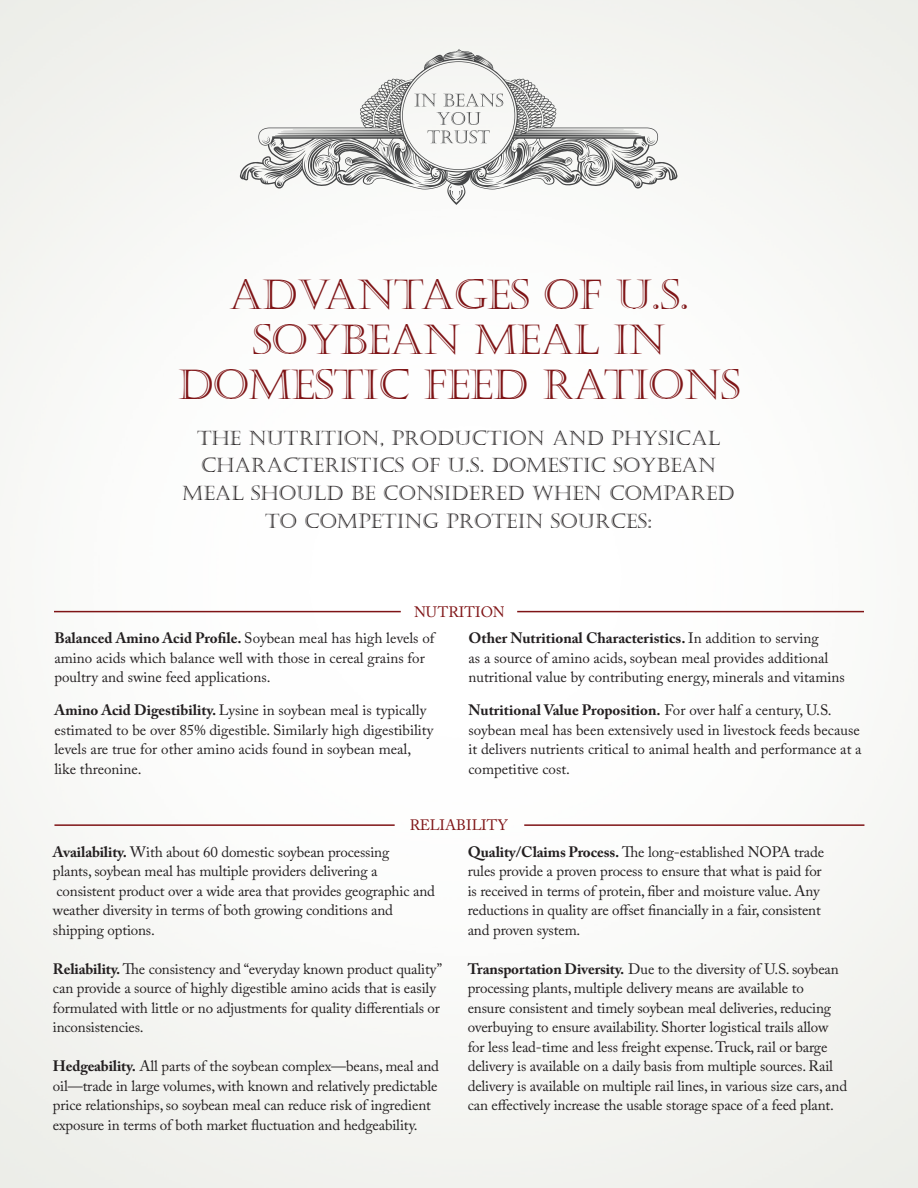
<style>
.page{position:relative;width:918px;height:1188px;background:#fff}
.page>*{position:absolute;margin:0;border:0;box-sizing:border-box;transform-origin:0 0}
.t1{font:41.7px/44.8px "Castellar";letter-spacing:-.02em;color:#7f1416;text-align:center}
.t2{font:20.1px/27.8px "Castellar";color:#231f20}
.t3{font:15px/19.5px "Adobe Caslon Pro";letter-spacing:-.01em;color:#231f20}
.t4{font:15px "Adobe Caslon Pro";color:#7f1416}
.s1{color:#7f1416}
.s2{font-weight:700}
</style>
<div class="page">
<div style="left:240px;top:49px;width:437px;height:156px;background:#f4f5f2"></div>
<svg style="left:254px;top:59px;width:410px;height:141px"></svg>
<hr style="left:54px;top:611px;width:347px;height:1px;background:#7f1416">
<hr style="left:517px;top:611px;width:347px;height:1px;background:#7f1416">
<hr style="left:54px;top:824px;width:341px;height:2px;background:#7f1416">
<hr style="left:524px;top:824px;width:340px;height:2px;background:#7f1416">
<h1 class="t1" style="left:178px;top:273px;width:564px">ADVANTAGES OF U.S.<br>SOYBEAN MEAL IN<br>DOMESTIC FEED RATIONS</h1>
<h2 class="t2" style="left:197px;top:424px;width:524px">THE NUTRITION, PRODUCTION AND PHYSICAL<br>CHARA</h2>
<h2 class="t2" style="left:283px;top:452px;width:435px">CTERISTICS OF U.S. DOMESTIC SOYBEAN</h2>
<h2 class="t2" style="left:182px;top:480px;width:554px">MEAL SHOULD BE CONSIDERED WHEN COMPARED</h2>
<h2 class="t2" style="left:265px;top:508px;width:388px">TO COMPETING PROTEIN SOURCES:</h2>
<p class="t3" style="left:54px;top:598px;width:452px;line-height:26.2px;text-indent:360px"><span class="s1">NUTRITION<br></span><span class="s2">Balanced Amino Acid Profile.</span> Soybean meal has high levels of</p>
<p class="t3" style="left:54px;top:648px;width:372px">amino acids which balance well with those in cereal grains for poultry and swine feed applications.</p>
<p class="t3" style="left:54px;top:700px;width:381px"><span class="s2">Amino Acid Digestibility.</span> Lysine in soybean meal is typically estimated to be over 85% digestible. Similarly high digestibility levels are true for other amino acids found in soybean meal, like threonine.</p>
<p class="t3" style="left:468px;top:628px;width:378px"><span class="s2">Other Nutritional Characteristics.</span> In addition to serving<br>as a source of amino acids, soybean meal provides additional nutritional value by contributing energy, minerals and vitamins</p>
<p class="t3" style="left:468px;top:700px;width:395px"><span class="s2">Nutritional Value Proposition.</span> For over half a century, U.S. soybean meal has been extensively used in livestock feeds because it delivers nutrients critical to animal health and performance at a competitive cost.</p>
<p class="t4" style="left:410px;top:816px;width:100px">RELIABILITY</p>
<p class="t3" style="left:53px;top:842px;width:384px"><span class="s2">Availability.</span> With about 60 domestic soybean processing<br>plants, soybean meal has multiple providers delivering a consistent product over a wide area that provides geographic and weather diversity in terms of both growing conditions and shipping options.</p>
<p class="t3" style="left:53px;top:959px;width:391px"><span class="s2">Reliability.</span> The consistency and “everyday known product quality” can provide a source of highly digestible amino acids that is easily formulated with little or no adjustments for quality differentials or inconsistencies.</p>
<p class="t3" style="left:53px;top:1056px;width:388px"><span class="s2">Hedgeability.</span> All parts of the soybean complex—beans, meal and oil—trade in large volumes, with known and relatively predictable price relationships, so soybean meal can reduce risk of ingredient exposure in terms of both market fluctuation and hedgeability.</p>
<p class="t3" style="left:468px;top:842px;width:358px"><span class="s2">Quality/Claims Process.</span> The long-established NOPA trade rules provide a proven process to ensure that what is paid for is received in terms of protein, fiber and moisture value. Any reductions in quality are offset financially in a fair, consistent and proven system.</p>
<p class="t3" style="left:468px;top:959px;width:381px"><span class="s2">Transportation Diversity.</span> Due to the diversity of U.S. soybean processing plants, multiple delivery means are available to<br>ensure consistent and timely soybean meal deliveries, reducing overbuying to ensure availability. Shorter logistical trails allow for less lead-time and less freight expense. Truck, rail or barge delivery is available on a daily basis from multiple sources. Rail delivery is available on multiple rail lines, in various size cars, and can effectively increase the usable storage space of a feed plant.</p>
</div>
